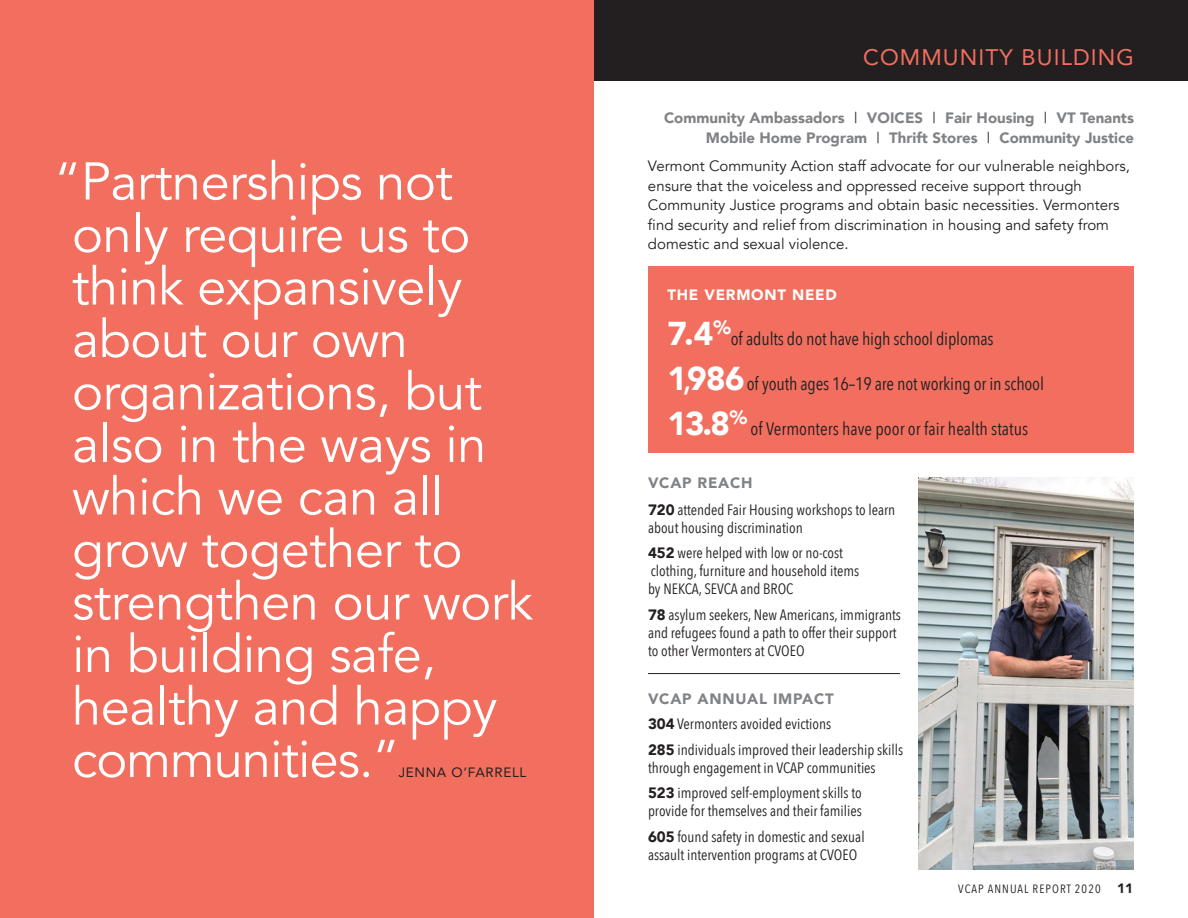
<style>
.page{position:relative;width:1188px;height:918px;background:#fff}
.page>*{position:absolute;margin:0;border:0;box-sizing:border-box;transform-origin:0 0}
.t1{font:52.5px/52.5px "Avenir";letter-spacing:-.01em;color:#fff}
.t2{font:900 33px "Avenir";color:#fff}
.t3{font:22.5px "Avenir";letter-spacing:.05em;color:#f26f5f}
.t4{font:18px "Avenir Next Condensed";letter-spacing:-.01em;color:#231f20}
.t5{font:15px/18px "Avenir Next Condensed";color:#231f20}
.t6{font:15px/19.5px "Avenir";color:#231f20}
.SUBHEAD{font:900 15px/19.5px "Avenir";color:#808285;text-align:right}
.SUBHEAD-2{font:900 15px "Avenir";letter-spacing:.05em;color:#808285}
.t7{font:900 15px "Avenir";letter-spacing:.05em;color:#fff}
.t8{font:13.5px "Avenir";letter-spacing:.05em;color:#231f20}
.t9{font:12px "Avenir Next Condensed";letter-spacing:.09em;color:#231f20}
.s1{font-weight:400;color:#231f20}
.s2{font-family:"Avenir";font-weight:900;font-size:33px;color:#fff}
.s3{font-family:"Avenir";font-weight:500;font-size:33px;color:#fff}
.s4{font-family:"Avenir";font-weight:900}
.s5{font-family:"Avenir";font-weight:900;font-size:13.5px}
</style>
<div class="page">
<div style="left:0;top:0;width:594px;height:918px;background:#f26f5f"></div>
<div style="left:648px;top:266px;width:486px;height:187px;background:#f26f5f"></div>
<div style="left:594px;top:0;width:594px;height:81px;background:#231f20"></div>
<img style="left:918px;top:477px;width:216px;height:393px">
<hr style="left:648px;top:673px;width:252px;height:1px;background:#231f20">
<p class="t1" style="left:72px;top:156px;width:463px;text-indent:-18px">“Partnerships not only require us to think expansively about our own organizations, but also in the ways in which we can all grow together to strengthen our work in building safe, healthy and happy communities.”</p>
<p class="t8" style="left:399px;top:761px;width:129px">JENNA O’FARRELL</p>
<p class="t3" style="left:863px;top:39px;width:272px">COMMUNITY BUILDING</p>
<p class="SUBHEAD" style="left:664px;top:108px;width:471px">Community Ambassadors <span class="s1">|</span> VOICES <span class="s1">|</span> Fair Housing <span class="s1">|</span> VT Tenants<br>Mobile Home Program <span class="s1">|</span> Thrift Stores <span class="s1">|</span> Community Justice</p>
<p class="t6" style="left:648px;top:156px;width:483px">Vermont Community Action staff advocate for our vulnerable neighbors, ensure that the voiceless and oppressed receive support through Community Justice programs and obtain basic necessities. Vermonters find security and relief from discrimination in housing and safety from domestic and sexual violence.</p>
<p class="t7" style="left:668px;top:282px;width:171px">THE VERMONT NEED</p>
<p class="t2" style="left:668px;top:305px;width:65px">7.4<sup>%</sup></p>
<p class="t4" style="left:731px;top:323px;width:264px">of adults do not have high school diplomas</p>
<p class="t4" style="left:668px;top:368px;width:378px"><span class="s2">1</span><span class="s3">,</span><span class="s2">986</span>of youth ages 16–19 are not working or in school</p>
<p class="t2" style="left:668px;top:395px;width:81px">13.8<sup>%</sup></p>
<p class="t4" style="left:750px;top:413px;width:279px">of Vermonters have poor or fair health status</p>
<p class="SUBHEAD-2" style="left:648px;top:469px;width:106px">VCAP REACH</p>
<p class="t5" style="left:648px;top:500px;width:249px"><span class="s4">720</span> attended Fair Housing workshops to learn about housing discrimination</p>
<p class="t5" style="left:648px;top:543px;width:213px"><span class="s4">452</span> were helped with low or no-cost clothing, furniture and household items by NEKCA, SEVCA and BROC</p>
<p class="t5" style="left:648px;top:605px;width:254px"><span class="s4">78</span> asylum seekers, New Americans, immigrants and refugees found a path to offer their support to other Vermonters at CVOEO</p>
<p class="SUBHEAD-2" style="left:648px;top:686px;width:187px">VCAP ANNUAL IMPACT</p>
<p class="t5" style="left:648px;top:714px;width:185px"><span class="s4">304</span> Vermonters avoided evictions</p>
<p class="t5" style="left:648px;top:740px;width:257px"><span class="s4">285</span> individuals improved their leadership skills through engagement in VCAP communities</p>
<p class="t5" style="left:648px;top:783px;width:215px"><span class="s4">523</span> improved self-employment skills to provide for themselves and their families</p>
<p class="t5" style="left:648px;top:827px;width:218px"><span class="s4">605</span> found safety in domestic and sexual assault intervention programs at CVOEO</p>
<p class="t9" style="left:958px;top:878px;width:176px">VCAP ANNUAL REPORT 2020 <span class="s5">11</span></p>
</div>
